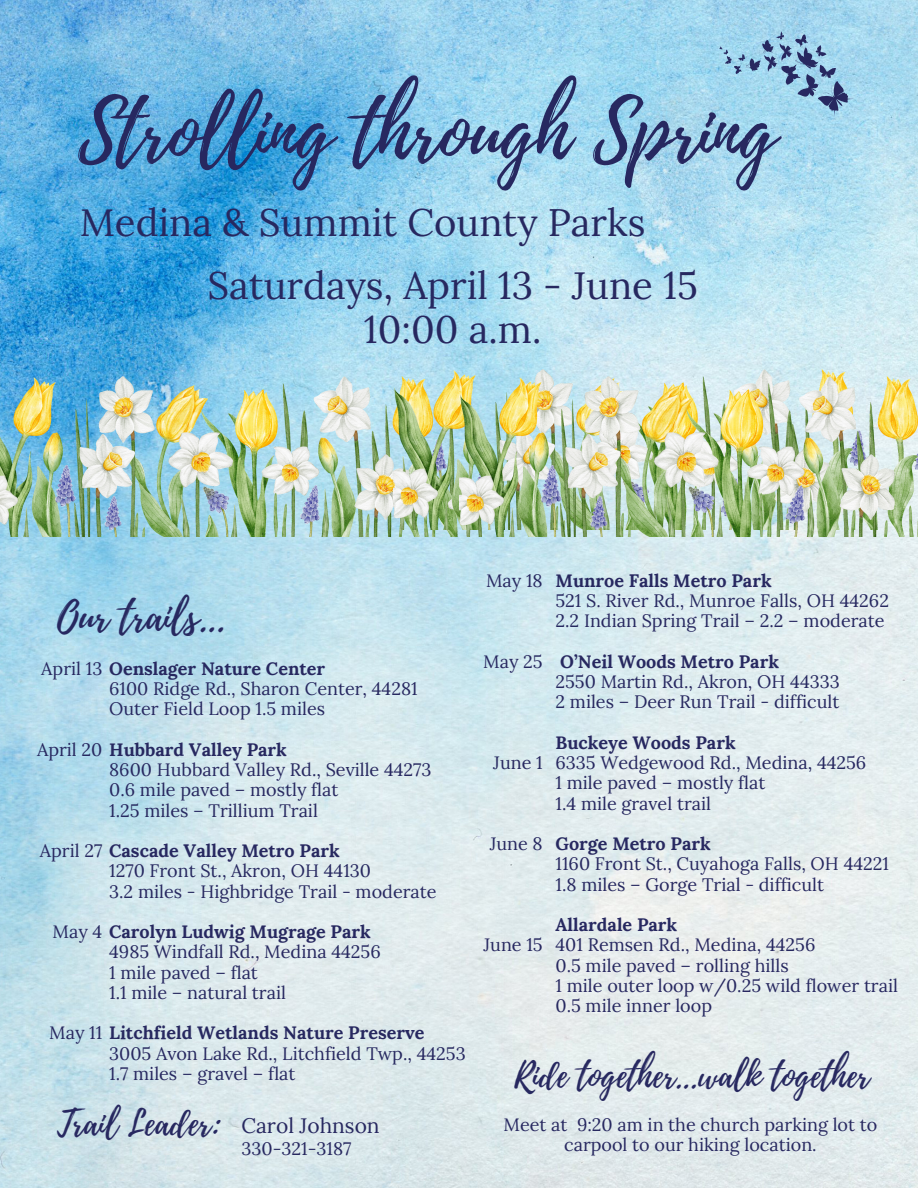
<style>
.page{position:relative;width:918px;height:1188px;background:#fff}
.page>*{position:absolute;margin:0;border:0;box-sizing:border-box;transform-origin:0 0}
.t1{font:79.2px "Playlist Script";color:#272860}
.t2{font:40.5px "Playlist Script";color:#272860}
.t3{font:38.25px/44px "Lora";color:#272860;text-align:center}
.t4{font:34.5px "Playlist Script";color:#272860}
.t5{font:21px "Lora";color:#272860}
.t6{font:18px/20.2px "Lora";color:#272860;text-align:center}
.t7{font:700 18px "Lora";color:#272860}
.s1{font-weight:400}
</style>
<div class="page">
<img style="left:0;top:0;width:918px;height:1188px">
<img style="left:0;top:376px;width:918px;height:160px">
<img style="left:393px;top:369px;width:486px;height:160px">
<svg style="left:719px;top:31px;width:141px;height:92px;background:#94c2dd"></svg>
<h2 class="t1" style="left:78px;top:75px;width:699px">Strolling through Spring</h2>
<h2 class="t3" style="left:80px;top:200px;width:567px">Medina &amp; Summit County Parks</h2>
<p class="t3" style="left:208px;top:263px;width:492px">Saturdays, April 13 - June 15<br>10:00 a.m.</p>
<p class="t2" style="left:57px;top:587px;width:170px">Our trails...</p>
<p class="t7" style="left:41px;top:657px;width:285px"><span class="s1">April 13</span> Oenslager Nature Center</p>
<p class="t6" style="left:109px;top:678px;width:310px">6100 Ridge Rd., Sharon Center, 44281</p>
<h2 class="t6" style="left:109px;top:699px;width:217px">Outer Field Loop 1.5 miles</h2>
<p class="t7" style="left:37px;top:738px;width:251px"><span class="s1">April 20</span> Hubbard Valley Park</p>
<p class="t6" style="left:109px;top:759px;width:324px">8600 Hubbard Valley Rd., Seville 44273</p>
<p class="t6" style="left:109px;top:780px;width:231px">0.6 mile paved – mostly flat</p>
<p class="t6" style="left:109px;top:800px;width:210px">1.25 miles – Trillium Trail</p>
<p class="t7" style="left:40px;top:839px;width:301px"><span class="s1">April 27</span> Cascade Valley Metro Park</p>
<p class="t6" style="left:109px;top:861px;width:263px">1270 Front St., Akron, OH 44130</p>
<p class="t6" style="left:109px;top:881px;width:329px">3.2 miles - Highbridge Trail - moderate</p>
<p class="t7" style="left:53px;top:920px;width:320px"><span class="s1">May 4</span> Carolyn Ludwig Mugrage Park</p>
<p class="t6" style="left:109px;top:942px;width:273px">4985 Windfall Rd., Medina 44256</p>
<p class="t6" style="left:109px;top:962px;width:150px">1 mile paved – flat</p>
<p class="t6" style="left:109px;top:982px;width:178px">1.1 mile – natural trail</p>
<p class="t7" style="left:49px;top:1021px;width:377px"><span class="s1">May 11</span> Litchfield Wetlands Nature Preserve</p>
<p class="t6" style="left:109px;top:1043px;width:358px">3005 Avon Lake Rd., Litchfield Twp., 44253</p>
<p class="t6" style="left:109px;top:1063px;width:188px">1.7 miles – gravel – flat</p>
<p class="t4" style="left:57px;top:1099px;width:166px">Trail Leader:</p>
<p class="t5" style="left:241px;top:1112px;width:140px">Carol Johnson</p>
<p class="t6" style="left:241px;top:1138px;width:112px">330-321-3187</p>
<p class="t6" style="left:486px;top:570px;width:58px">May 18</p>
<p class="t6" style="left:483px;top:651px;width:61px">May 25</p>
<p class="t6" style="left:493px;top:752px;width:51px">June 1</p>
<p class="t6" style="left:490px;top:833px;width:54px">June 8</p>
<p class="t6" style="left:484px;top:935px;width:61px">June 15</p>
<p class="t7" style="left:556px;top:569px;width:218px">Munroe Falls Metro Park</p>
<p class="t6" style="left:556px;top:590px;width:335px">521 S. River Rd., Munroe Falls, OH 44262</p>
<p class="t6" style="left:556px;top:611px;width:331px">2.2 Indian Spring Trail – 2.2 – moderate</p>
<p class="t7" style="left:560px;top:650px;width:220px">O’Neil Woods Metro Park</p>
<p class="t6" style="left:556px;top:671px;width:286px">2550 Martin Rd., Akron, OH 44333</p>
<p class="t6" style="left:556px;top:692px;width:285px">2 miles – Deer Run Trail - difficult</p>
<p class="t7" style="left:556px;top:731px;width:182px">Buckeye Woods Park</p>
<p class="t6" style="left:556px;top:752px;width:312px">6335 Wedgewood Rd., Medina, 44256</p>
<h3 class="t6" style="left:556px;top:773px;width:211px">1 mile paved – mostly flat</h3>
<h4 class="t6" style="left:556px;top:793px;width:157px">1.4 mile gravel trail</h4>
<p class="t7" style="left:556px;top:832px;width:157px">Gorge Metro Park</p>
<p class="t6" style="left:556px;top:854px;width:335px">1160 Front St., Cuyahoga Falls, OH 44221</p>
<p class="t6" style="left:556px;top:874px;width:270px">1.8 miles – Gorge Trial - difficult</p>
<p class="t7" style="left:556px;top:913px;width:123px">Allardale Park</p>
<p class="t6" style="left:556px;top:935px;width:261px">401 Remsen Rd., Medina, 44256</p>
<p class="t6" style="left:556px;top:955px;width:235px">0.5 mile paved – rolling hills</p>
<p class="t6" style="left:556px;top:975px;width:344px">1 mile outer loop w/0.25 wild flower trail</p>
<p class="t6" style="left:556px;top:995px;width:158px">0.5 mile inner loop</p>
<p class="t4" style="left:514px;top:1051px;width:357px">Ride together...walk together</p>
<p class="t6" style="left:504px;top:1114px;width:375px">Meet at 9:20 am in the church parking lot to carpool to our hiking location.</p>
</div>
